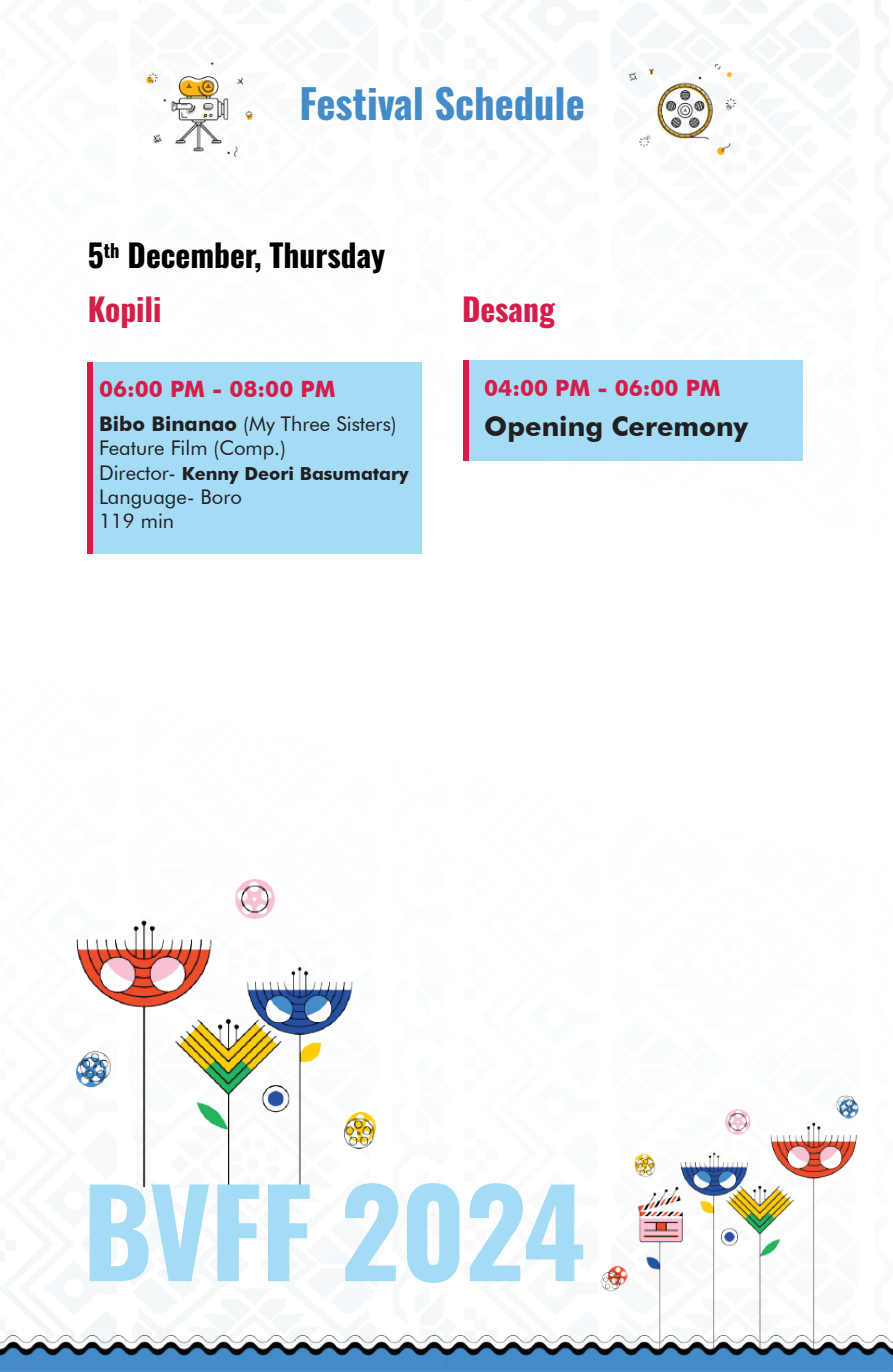
<style>
.page{position:relative;width:893px;height:1372px;background:#fff}
.page>*{position:absolute;margin:0;border:0;box-sizing:border-box;transform-origin:0 0}
.t1{font:119.25px "Oswald";letter-spacing:-.01em;color:#a4dbf5}
.t2{font:40.5px "Oswald";color:#448bca}
.t3{font:31.5px/54px "Oswald";color:#000}
.t4{font:31.5px "Oswald";color:#d51d49}
.t5{font:700 27px "Futura BT";color:#231f20}
.t6{font:700 22.5px "Futura BT";color:#d51d49}
.t7{font:20.25px/24.3px "Futura BT";color:#231f20}
.t8{font:700 18px "Futura BT";color:#231f20}
.s1{color:#d51d49}
.s2{font-weight:700}
.s3{font-weight:400;font-size:20.25px}
</style>
<div class="page">
<img style="left:0;top:0;width:893px;height:1326px">
<img style="left:594px;top:1084px;width:272px;height:242px">
<img style="left:65px;top:868px;width:315px;height:318px">
<div style="left:88px;top:362px;width:334px;height:191px;background:#a4dbf5"></div>
<div style="left:468px;top:360px;width:335px;height:101px;background:#a4dbf5"></div>
<div style="left:88px;top:362px;width:5px;height:191px;background:#d71c4b"></div>
<div style="left:463px;top:360px;width:5px;height:101px;background:#d71c4b"></div>
<img style="left:0;top:1326px;width:893px;height:45px">
<img style="left:142px;top:52px;width:114px;height:114px">
<img style="left:625px;top:52px;width:114px;height:114px">
<h2 class="t2" style="left:299px;top:68px;width:287px">Festival Schedule</h2>
<h3 class="t3" style="left:88px;top:225px;width:299px">5<sup>th</sup> December, Thursday<br><span class="s1">Kopili</span></h3>
<p class="t6" style="left:99px;top:375px;width:238px">06:00 PM - 08:00 PM</p>
<p class="t7" style="left:99px;top:411px;width:299px"><span class="s2">Bibo Binanao</span> (My Three Sisters)<br>Feature Film (Comp.)</p>
<p class="t8" style="left:99px;top:462px;width:311px"><span class="s3">Director-</span> Kenny Deori Basumatary</p>
<p class="t7" style="left:99px;top:484px;width:145px">Language- Boro<br>119 min</p>
<h3 class="t4" style="left:462px;top:281px;width:94px">Desang</h3>
<p class="t6" style="left:484px;top:374px;width:238px">04:00 PM - 06:00 PM</p>
<h3 class="t5" style="left:484px;top:410px;width:265px">Opening Ceremony</h3>
<h1 class="t1" style="left:83px;top:1126px;width:504px">BVFF 2024</h1>
</div>
